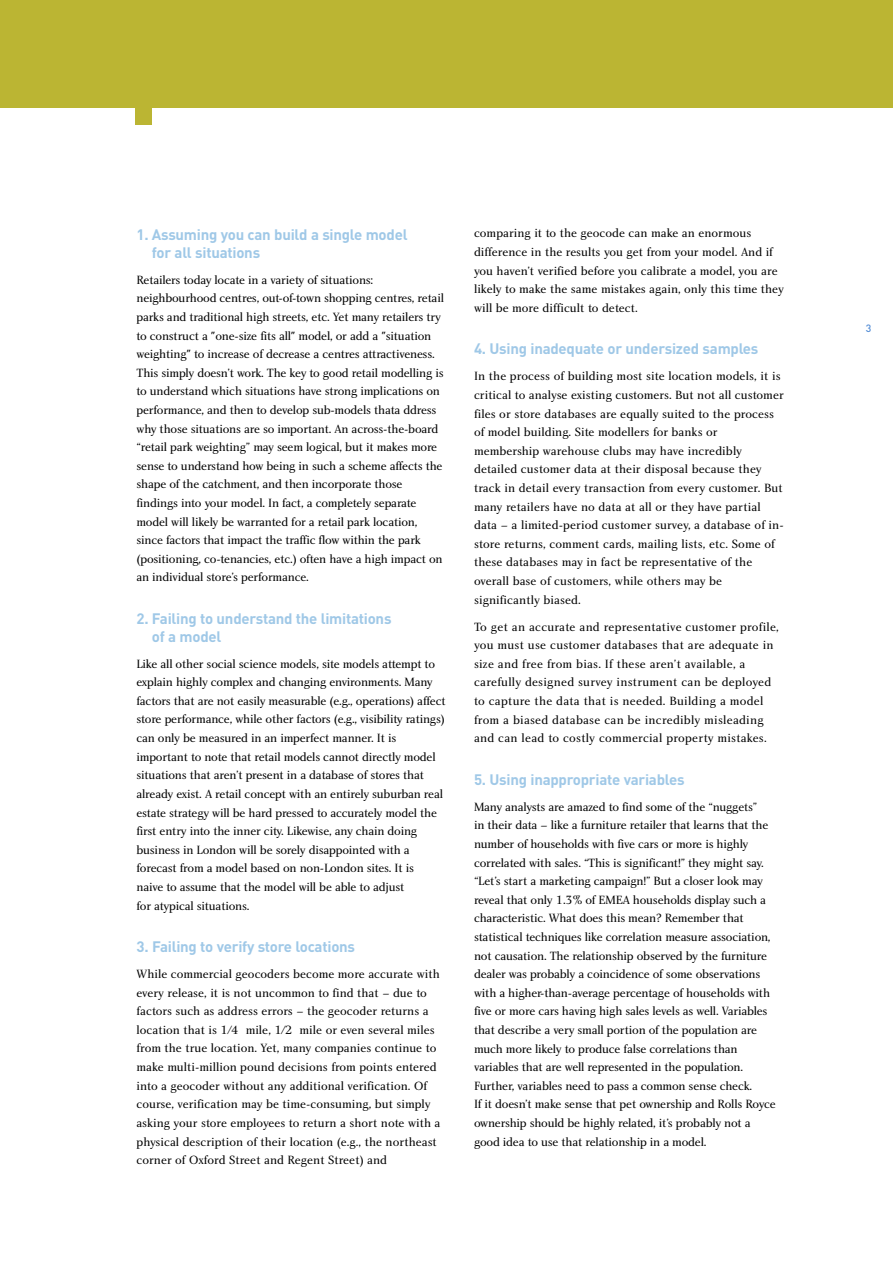
<style>
.page{position:relative;width:893px;height:1263px;background:#fff}
.page>*{position:absolute;margin:0;border:0;box-sizing:border-box;transform-origin:0 0}
.t1{font:700 15px/17.7px "DIN";letter-spacing:-.015em;color:#9fc8e7}
.t2{font:12.3px/18.6px "Charlotte Book Plain";letter-spacing:-.02em;color:#000}
.t3{font:12.3px/18.6px "Charlotte Book Plain";color:#000}
.t4{font:12.3px/18.6px "Charlotte Book Plain";letter-spacing:.005em;color:#000}
.t5{font:12.3px/18.6px "Charlotte Book Plain";letter-spacing:.02em;color:#000}
.t6{font:500 10.5px "DIN";color:#578fd6}
</style>
<div class="page">
<div style="left:0;top:0;width:893px;height:108px;background:#bbb533"></div>
<div style="left:136px;top:108px;width:16px;height:16px;background:#bbb533"></div>
<p class="t1" style="left:152px;top:225px;width:257px;text-indent:-15px">1. Assuming you can build a single model for all situations</p>
<p class="t2" style="left:136px;top:271px;width:309px">Retailers today locate in a variety of situations: neighbourhood centres, out-of-town shopping centres, retail parks and traditional high streets, etc. Yet many retailers try to construct a "one-size fits all" model, or add a "situation weighting" to increase of decrease a centres attractiveness.<br>This simply doesn’t work. The key to good retail modelling is to understand which situations have strong implications on performance, and then to develop sub-models thata ddress why those situations are so important. An across-the-board “retail park weighting” may seem logical, but it makes more sense to understand how being in such a scheme affects the shape of the catchment, and then incorporate those findings into your model. In fact, a completely separate model will likely be warranted for a retail park location, since factors that impact the traffic flow within the park (positioning, co-tenancies, etc.) often have a high impact on an individual store’s performance.</p>
<p class="t1" style="left:152px;top:609px;width:241px;text-indent:-15px">2. Failing to understand the limitations of a model</p>
<p class="t2" style="left:136px;top:655px;width:311px">Like all other social science models, site models attempt to explain highly complex and changing environments. Many factors that are not easily measurable (e.g., operations) affect store performance, while other factors (e.g., visibility ratings) can only be measured in an imperfect manner. It is important to note that retail models cannot directly model situations that aren’t present in a database of stores that already exist. A retail concept with an entirely suburban real estate strategy will be hard pressed to accurately model the first entry into the inner city. Likewise, any chain doing business in London will be sorely disappointed with a forecast from a model based on non-London sites. It is<br>naive to assume that the model will be able to adjust<br>for atypical situations.</p>
<p class="t1" style="left:136px;top:937px;width:220px">3. Failing to verify store locations</p>
<p class="t3" style="left:136px;top:966px;width:306px">While commercial geocoders become more accurate with every release, it is not uncommon to find that – due to factors such as address errors – the geocoder returns a location that is 1⁄4 mile, 1⁄2 mile or even several miles from the true location. Yet, many companies continue to make multi-million pound decisions from points entered into a geocoder without any additional verification. Of course, verification may be time-consuming, but simply asking your store employees to return a short note with a physical description of their location (e.g., the northeast corner of Oxford Street and Regent Street) and</p>
<p class="t3" style="left:474px;top:225px;width:311px">comparing it to the geocode can make an enormous difference in the results you get from your model. And if you haven’t verified before you calibrate a model, you are likely to make the same mistakes again, only this time they will be more difficult to detect.</p>
<p class="t1" style="left:474px;top:339px;width:286px">4. Using inadequate or undersized samples</p>
<p class="t4" style="left:474px;top:368px;width:311px">In the process of building most site location models, it is critical to analyse existing customers. But not all customer files or store databases are equally suited to the process of model building. Site modellers for banks or membership warehouse clubs may have incredibly detailed customer data at their disposal because they track in detail every transaction from every customer. But many retailers have no data at all or they have partial data – a limited-period customer survey, a database of in&shy;store returns, comment cards, mailing lists, etc. Some of these databases may in fact be representative of the overall base of customers, while others may be significantly biased.</p>
<p class="t5" style="left:474px;top:618px;width:306px">To get an accurate and representative customer profile, you must use customer databases that are adequate in size and free from bias. If these aren’t available, a carefully designed survey instrument can be deployed to capture the data that is needed. Building a model from a biased database can be incredibly misleading and can lead to costly commercial property mistakes.</p>
<p class="t1" style="left:474px;top:770px;width:212px">5. Using inappropriate variables</p>
<p class="t2" style="left:474px;top:799px;width:303px">Many analysts are amazed to find some of the “nuggets”<br>in their data – like a furniture retailer that learns that the number of households with five cars or more is highly correlated with sales. “This is significant!” they might say. “Let’s start a marketing campaign!” But a closer look may reveal that only 1.3% of EMEA households display such a characteristic. What does this mean? Remember that statistical techniques like correlation measure association, not causation. The relationship observed by the furniture dealer was probably a coincidence of some observations with a higher-than-average percentage of households with five or more cars having high sales levels as well. Variables that describe a very small portion of the population are much more likely to produce false correlations than variables that are well represented in the population.<br>Further, variables need to pass a common sense check.<br>If it doesn’t make sense that pet ownership and Rolls Royce ownership should be highly related, it’s probably not a good idea to use that relationship in a model.</p>
<p class="t6" style="left:866px;top:322px;width:7px">3</p>
</div>
